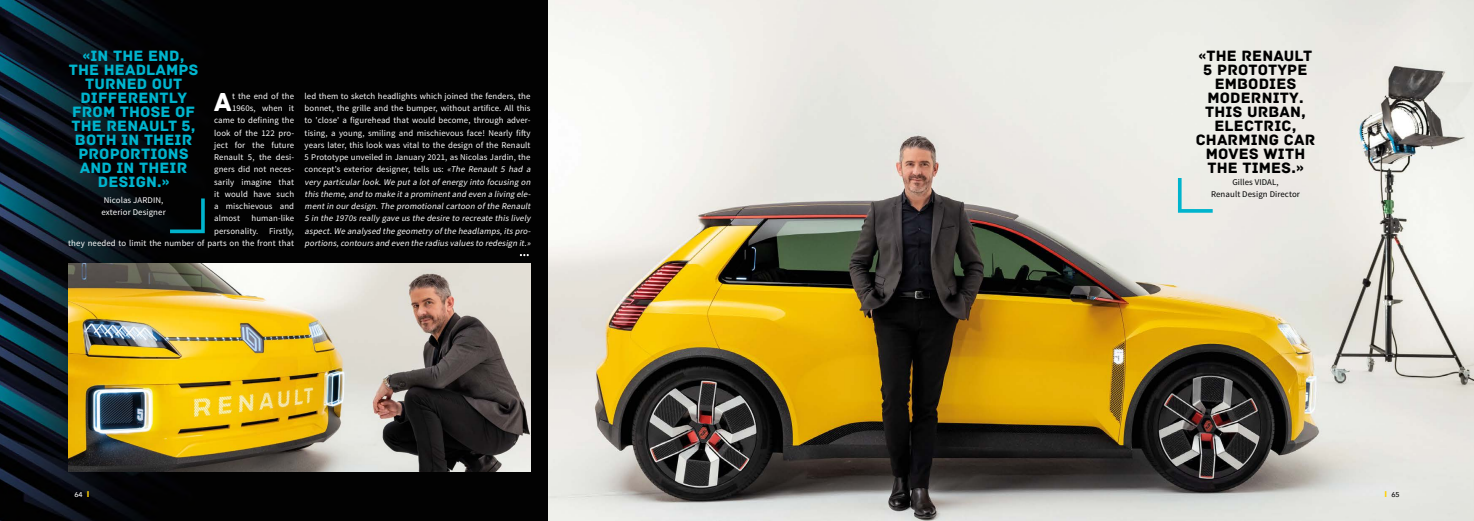
<style>
.page{position:relative;width:1474px;height:521px;background:#fff}
.page>*{position:absolute;margin:0;border:0;box-sizing:border-box;transform-origin:0 0}
.t1{font:27.39px "Archive";color:#fff}
.t2{font:15.75px/14px "Archive";letter-spacing:.01em;color:#00b4cd;text-align:center}
.t3{font:15.75px/14px "Archive";letter-spacing:.01em;color:#000;text-align:center}
.t4{font:8.75px/12.2px "Source Sans Pro";letter-spacing:.01em;color:#fff}
.t5{font:8.75px/12.2px "Source Sans Pro";letter-spacing:.01em;color:#000;text-align:center}
.t6{font:500 7px "Avenir Next";color:#fff}
.t7{font:500 7px "Avenir Next";color:#000}
.s1{font-style:italic}
.s2{font-weight:700;font-size:8.31px;color:#ffcf00}
</style>
<div class="page">
<img style="left:0;top:0;width:548px;height:521px">
<img style="left:548px;top:0;width:925px;height:521px">
<img style="left:68px;top:263px;width:462px;height:208px">
<svg style="left:170px;top:198px;width:35px;height:35px"></svg>
<svg style="left:1177px;top:178px;width:35px;height:35px"></svg>
<svg style="left:520px;top:254px;width:9px;height:2px"></svg>
<h2 class="t2" style="left:69px;top:49px;width:131px">«IN THE END,<br>THE HEADLAMPS<br>TURNED OUT<br>DIFFERENTLY<br>FROM THOSE OF<br>THE RENAULT 5,<br>BOTH IN THEIR<br>PROPORTIONS<br>AND IN THEIR<br>DESIGN.»</h2>
<p class="t4" style="left:101px;top:194px;width:66px">Nicolas JARDIN, exterior Designer</p>
<h1 class="t1" style="left:214px;top:86px;width:19px">A</h1>
<p class="t4" style="left:232px;top:90px;width:64px">t the end of the</p>
<p class="t4" style="left:232px;top:102px;width:64px">1960s, when it</p>
<p class="t4" style="left:214px;top:114px;width:81px">came to defining the</p>
<p class="t4" style="left:214px;top:127px;width:81px">look of the 122 pro-</p>
<p class="t4" style="left:214px;top:139px;width:81px">ject for the future</p>
<p class="t4" style="left:214px;top:151px;width:81px">Renault 5, the desi-</p>
<p class="t4" style="left:214px;top:163px;width:81px">gners did not neces-</p>
<p class="t4" style="left:214px;top:176px;width:81px">sarily imagine that</p>
<p class="t4" style="left:214px;top:188px;width:81px">it would have such</p>
<p class="t4" style="left:214px;top:200px;width:81px">a mischievous and</p>
<p class="t4" style="left:214px;top:212px;width:27px">almost</p>
<p class="t4" style="left:68px;top:212px;width:227px;text-align:right">human-like<br>personality. Firstly,<br>they needed to limit the number of parts on the front that</p>
<p class="t4" style="left:305px;top:90px;width:229px">led them to sketch headlights which joined the fenders, the bonnet, the grille and the bumper, without artifice. All this to 'close' a figurehead that would become, through adver&shy;tising, a young, smiling and mischievous face! Nearly fifty years later, this look was vital to the design of the Renault 5 Prototype unveiled in January 2021, as Nicolas Jardin, the concept's exterior designer, tells us: <span class="s1">«The Renault 5 had a very particularlook.We puta lotofenergy into focusing on this theme,and to make ita prominentand even a living ele&shy;mentin ourdesign.The promotionalcartoon ofthe Renault 5 in the 1970s really gave us the desire to recreate this lively aspect.We analysed the geometry ofthe headlamps,its pro&shy;portions,contours and even the radius values to redesign it.»</span></p>
<h2 class="t3" style="left:1195px;top:49px;width:121px">«THE RENAULT<br>5 PROTOTYPE<br>EMBODIES<br>MODERNITY.<br>THIS URBAN,<br>ELECTRIC,<br>CHARMING CAR<br>MOVES WITH<br>THE TIMES.»</h2>
<p class="t5" style="left:1210px;top:176px;width:90px">Gilles VIDAL,<br>Renault Design Director</p>
<p class="t6" style="left:74px;top:489px;width:17px">64 <span class="s2">I</span></p>
<p class="t7" style="left:1384px;top:489px;width:17px"><span class="s2">I</span> 65</p>
</div>
